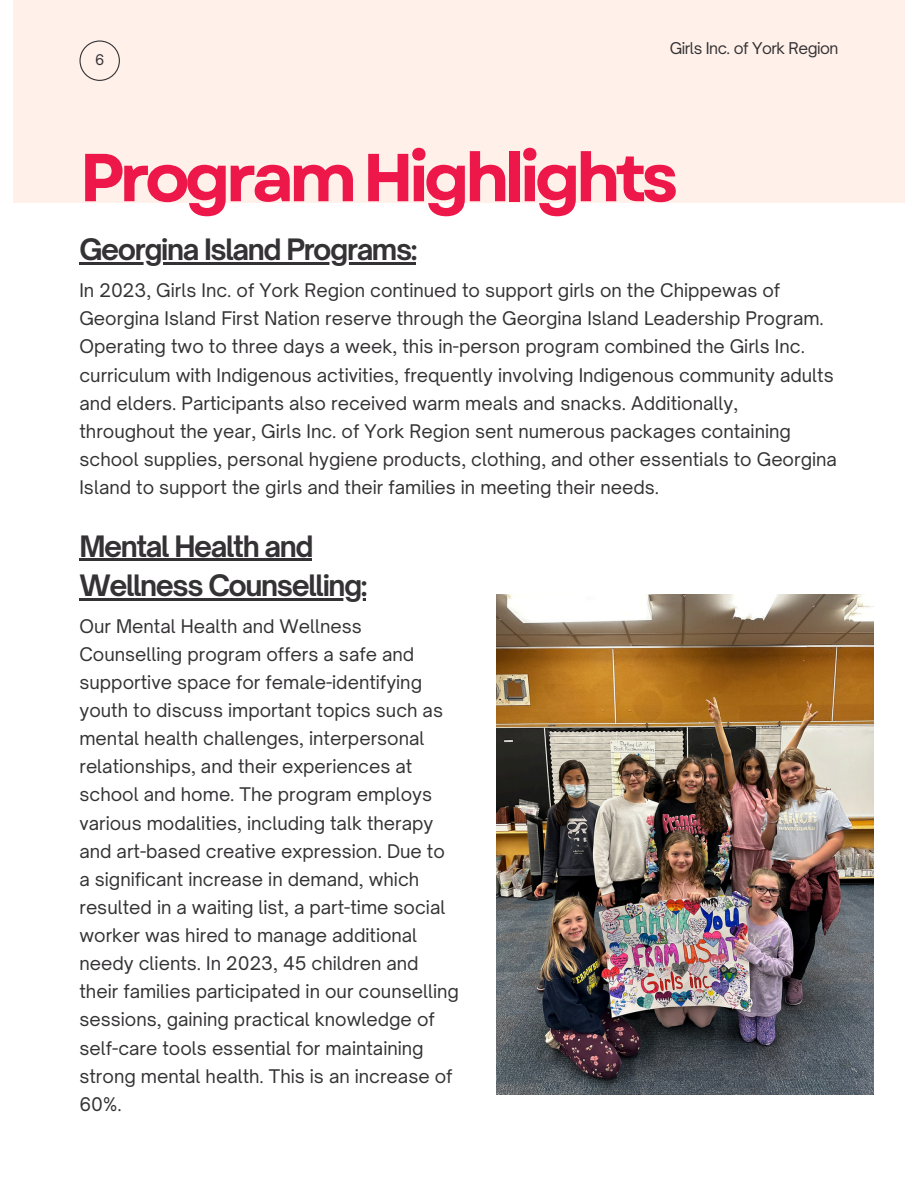
<style>
.page{position:relative;width:918px;height:1188px;background:#fff}
.page>*{position:absolute;margin:0;border:0;box-sizing:border-box;transform-origin:0 0}
.t1{font:700 67.8px "Garet";letter-spacing:-.08em;color:#ed1849}
.t2{font:700 28.2px "Open Sauce One";letter-spacing:-.05em;color:#343234}
.t3{font:18px/28.2px "Open Sauce One";color:#343234}
.t4{font:15.45px "Open Sauce One";letter-spacing:-.03em;color:#343234}
.t5{font:14.1px "Open Sauce One";color:#343234}
</style>
<div class="page">
<div style="left:13px;top:0;width:892px;height:202px;background:#fff1ea"></div>
<svg style="left:79px;top:40px;width:41px;height:41px"></svg>
<img style="left:497px;top:594px;width:377px;height:501px">
<hr style="left:79px;top:559px;width:233px;height:2px;background:#343234">
<hr style="left:79px;top:598px;width:287px;height:2px;background:#343234">
<hr style="left:79px;top:262px;width:337px;height:3px;background:#343234">
<p class="t5" style="left:95px;top:51px;width:11px">6</p>
<h1 class="t4" style="left:670px;top:39px;width:170px">Girls Inc. of York Region</h1>
<p class="t1" style="left:79px;top:129px;width:601px">ProgramHighlights</p>
<h2 class="t2" style="left:79px;top:232px;width:340px">Georgina Island Programs:</h2>
<h3 class="t3" style="left:79px;top:276px;width:759px">In 2023, Girls Inc. of York Region continued to support girls on the Chippewas of Georgina Island First Nation reserve through the Georgina Island Leadership Program.<br>Operating two to three days a week, this in-person program combined the Girls Inc. curriculum with Indigenous activities, frequently involving Indigenous community adults and elders. Participants also received warm meals and snacks. Additionally, throughout the year, Girls Inc. of York Region sent numerous packages containing school supplies, personal hygiene products, clothing, and other essentials to Georgina Island to support the girls and their families in meeting their needs.</h3>
<h2 class="t2" style="left:79px;top:528px;width:236px">Mental Health and</h2>
<h3 class="t2" style="left:79px;top:568px;width:290px">Wellness Counselling:</h3>
<h2 class="t3" style="left:79px;top:612px;width:381px">Our Mental Health and Wellness Counselling program offers a safe and supportive space for female-identifying youth to discuss important topics such as mental health challenges, interpersonal relationships, and their experiences at school and home. The program employs various modalities, including talk therapy and art-based creative expression. Due to a significant increase in demand, which resulted in a waiting list, a part-time social worker was hired to manage additional needy clients. In 2023, 45 children and their families participated in our counselling sessions, gaining practical knowledge of self-care tools essential for maintaining strong mental health. This is an increase of 60%.</h2>
</div>
